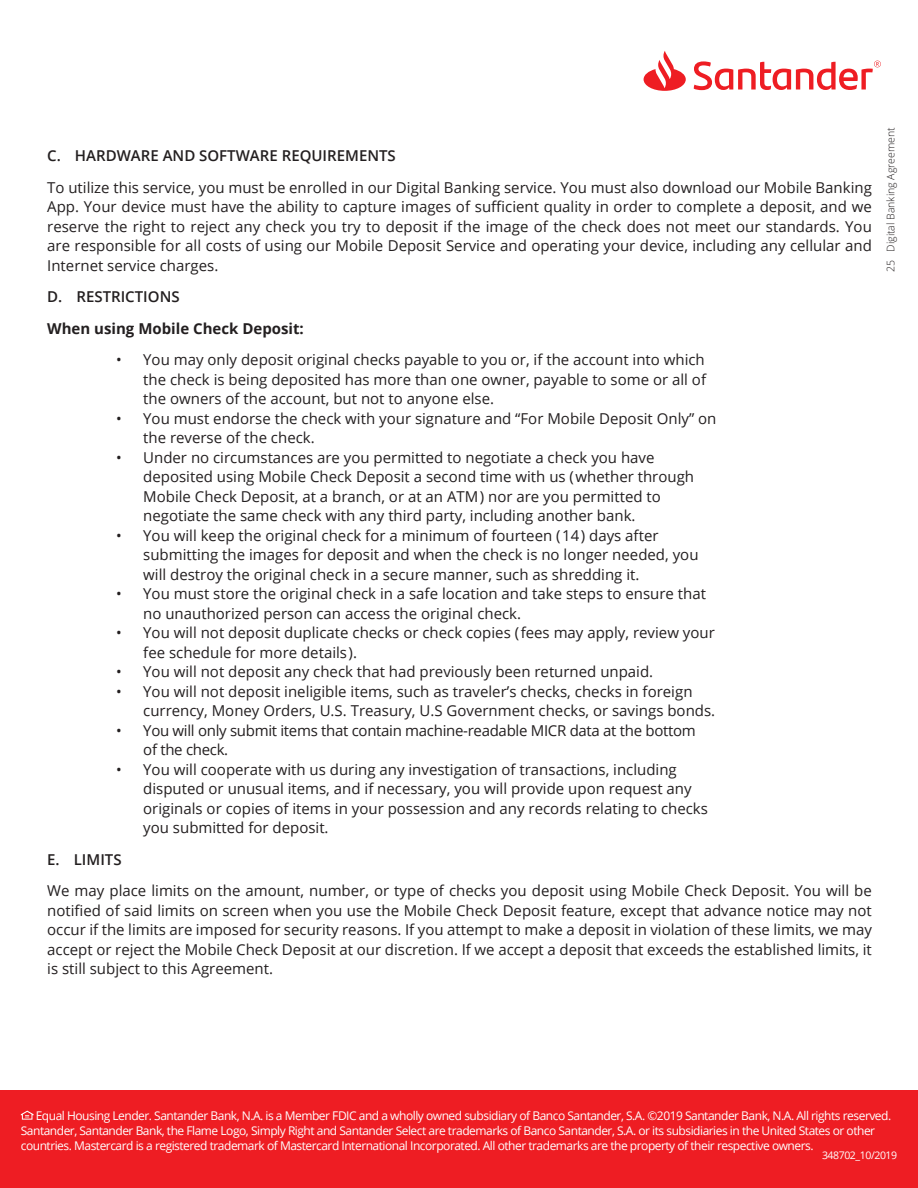
<style>
.page{position:relative;width:918px;height:1188px;background:#fff}
.page>*{position:absolute;margin:0;border:0;box-sizing:border-box;transform-origin:0 0}
.Justification{font:15px/19.5px "Open Sans";color:#231f20}
.Justification-2{font:15px/19.5px "Open Sans";letter-spacing:-.02em;color:#231f20}
.Justification-3{font:600 15px "Open Sans";color:#231f20}
.Justification-4{font:700 15px "Open Sans";color:#231f20}
.t1{font:12px/15px "Open Sans";letter-spacing:-.04em;color:#fff}
.t2{font:300 10.5px "Open Sans";color:#231f20}
.t3{font:10.5px "Open Sans";letter-spacing:-.04em;color:#fff}
</style>
<div class="page">
<svg style="left:644px;top:51px;width:237px;height:40px"></svg>
<div style="left:0;top:1090px;width:918px;height:98px;background:#ee1d23"></div>
<svg style="left:21px;top:1111px;width:13px;height:9px"></svg>
<p class="Justification-3" style="left:47px;top:146px;width:350px">C. HARDWARE AND SOFTWARE REQUIREMENTS</p>
<p class="Justification" style="left:47px;top:177px;width:826px;text-align:justify">To utilize this service, you must be enrolled in our Digital Banking service. You must also download our Mobile Banking App. Your device must have the ability to capture images of sufficient quality in order to complete a deposit, and we reserve the right to reject any check you try to deposit if the image of the check does not meet our standards. You are responsible for all costs of using our Mobile Deposit Service and operating your device, including any cellular and Internet service charges.</p>
<p class="Justification-3" style="left:47px;top:287px;width:134px">D. RESTRICTIONS</p>
<p class="Justification-4" style="left:47px;top:318px;width:258px">When using Mobile Check Deposit:</p>
<p class="Justification" style="left:143px;top:350px;width:564px;text-align:justify;text-indent:-27px">• You may only deposit original checks payable to you or, if the account into which the check is being deposited has more than one owner, payable to some or all of the owners of the account, but not to anyone else.</p>
<p class="Justification" style="left:143px;top:408px;width:575px;text-indent:-27px">• You must endorse the check with your signature and “For Mobile Deposit Only” on the reverse of the check.</p>
<p class="Justification" style="left:143px;top:447px;width:552px;text-indent:-27px">• Under no circumstances are you permitted to negotiate a check you have deposited using Mobile Check Deposit a second time with us ( whether through Mobile Check Deposit, at a branch, or at an ATM ) nor are you permitted to negotiate the same check with any third party, including another bank.</p>
<p class="Justification" style="left:143px;top:525px;width:557px;text-indent:-27px">• You will keep the original check for a minimum of fourteen ( 14 ) days after submitting the images for deposit and when the check is no longer needed, you will destroy the original check in a secure manner, such as shredding it.</p>
<p class="Justification" style="left:143px;top:584px;width:564px;text-indent:-27px">• You must store the original check in a safe location and take steps to ensure that no unauthorized person can access the original check.</p>
<p class="Justification" style="left:143px;top:623px;width:573px;text-indent:-27px">• You will not deposit duplicate checks or check copies ( fees may apply, review your fee schedule for more details ).</p>
<p class="Justification" style="left:116px;top:662px;width:539px">• You will not deposit any check that had previously been returned unpaid.</p>
<p class="Justification" style="left:143px;top:681px;width:574px;text-indent:-27px">• You will not deposit ineligible items, such as traveler’s checks, checks in foreign currency, Money Orders, U.S. Treasury, U.S Government checks, or savings bonds.</p>
<p class="Justification-2" style="left:143px;top:720px;width:554px;text-indent:-27px">• You will only submit items that contain machine-readable MICR data at the bottom of the check.</p>
<p class="Justification" style="left:143px;top:759px;width:566px;text-indent:-27px">• You will cooperate with us during any investigation of transactions, including disputed or unusual items, and if necessary, you will provide upon request any originals or copies of items in your possession and any records relating to checks you submitted for deposit.</p>
<p class="Justification-3" style="left:47px;top:849px;width:76px">E. LIMITS</p>
<p class="Justification" style="left:47px;top:881px;width:826px;text-align:justify">We may place limits on the amount, number, or type of checks you deposit using Mobile Check Deposit. You will be notified of said limits on screen when you use the Mobile Check Deposit feature, except that advance notice may not occur if the limits are imposed for security reasons. If you attempt to make a deposit in violation of these limits, we may accept or reject the Mobile Check Deposit at our discretion. If we accept a deposit that exceeds the established limits, it is still subject to this Agreement.</p>
<p class="t2" style="left:884px;top:272px;width:146px;rotate:-90deg">25 Digital Banking Agreement</p>
<p class="t1" style="left:21px;top:1107px;width:872px;text-indent:15px">Equal Housing Lender. Santander Bank, N.A. is a Member FDIC and a wholly owned subsidiary of Banco Santander, S.A. ©2019 Santander Bank, N.A. All rights reserved.<br>Santander, Santander Bank, the Flame Logo, Simply Right and Santander Select are trademarks of Banco Santander, S.A. or its subsidiaries in the United States or other countries. Mastercard is a registered trademark of Mastercard International Incorporated. All other trademarks are the property of their respective owners.</p>
<p class="t3" style="left:822px;top:1148px;width:77px">348702_10/2019</p>
</div>
